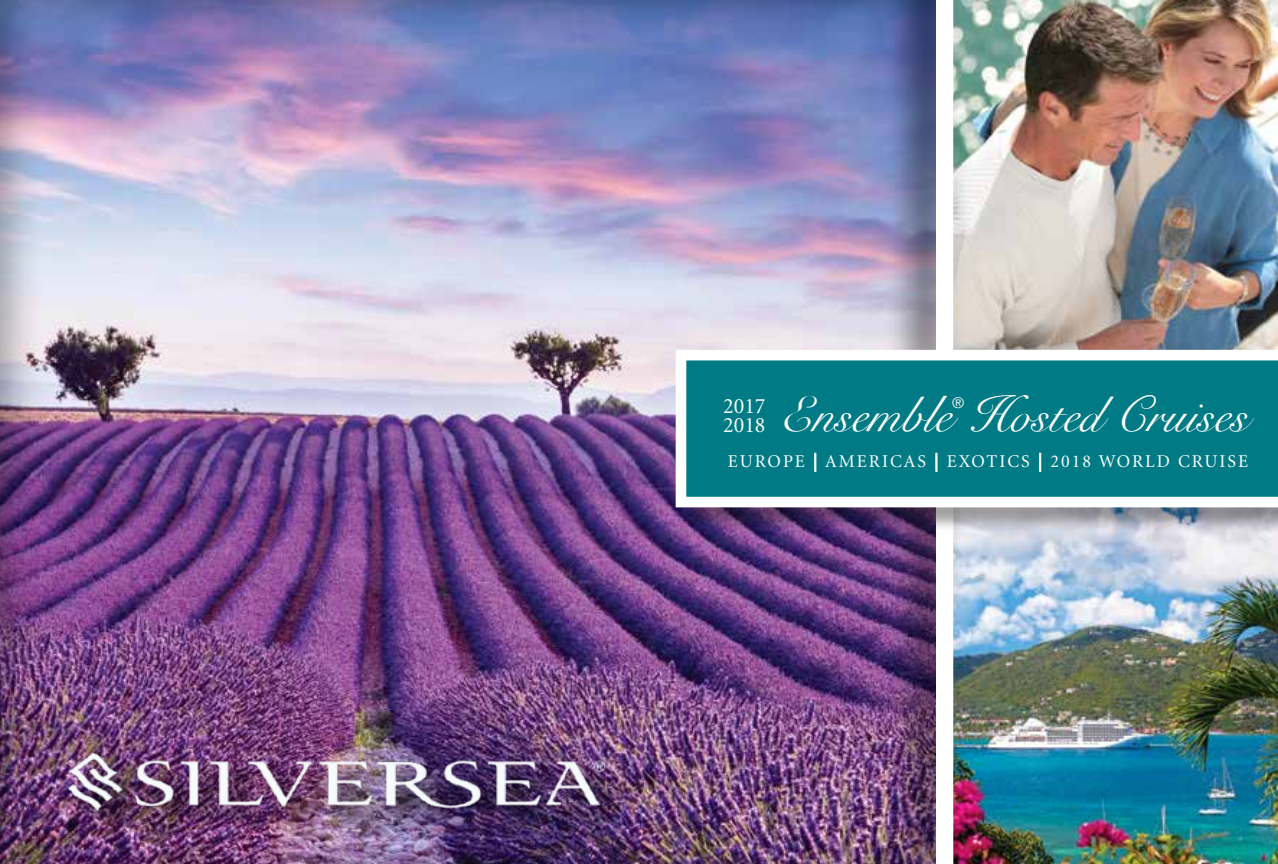
<style>
.page{position:relative;width:1278px;height:864px;background:#fff}
.page>*{position:absolute;margin:0;border:0;box-sizing:border-box;transform-origin:0 0}
.t1{font:50px "Snell Roundhand";color:#fff}
.t2{font:22px/20px "Minion";color:#fff}
.t3{font:18px "Minion";letter-spacing:.11em;color:#fff}
.t4{font:15.2px "Avenir";color:#fff}
</style>
<div class="page">
<div style="left:0;top:0;width:941px;height:864px;background:#000;opacity:.32"></div>
<img style="left:964px;top:532px;width:314px;height:332px">
<img style="left:964px;top:0;width:314px;height:350px">
<div style="left:886px;top:0;width:78px;height:864px;background:#000;opacity:.75"></div>
<svg style="left:936px;top:0;width:17px;height:864px"></svg>
<div style="left:679px;top:353px;width:599px;height:179px;background:#000;opacity:.37"></div>
<svg style="left:676px;top:350px;width:602px;height:157px;background:#258e97"></svg>
<svg style="left:814px;top:453px;width:2px;height:19px"></svg>
<div style="left:935px;top:453px;width:3px;height:19px;border:1px solid #fff"></div>
<svg style="left:1039px;top:453px;width:2px;height:19px"></svg>
<img style="left:64px;top:748px;width:572px;height:94px">
<img style="left:54px;top:710px;width:565px;height:120px">
<p class="t2" style="left:723px;top:396px;width:44px">2017<br>2018</p>
<h1 class="t1" style="left:780px;top:375px;width:469px">Ensemble Hosted Cruises</h1>
<p class="t4" style="left:952px;top:394px;width:14px">®</p>
<p class="t3" style="left:728px;top:452px;width:522px">EUROPE | AMERICAS | EXOTICS | 2018 WORLD CRUISE</p>
</div>
